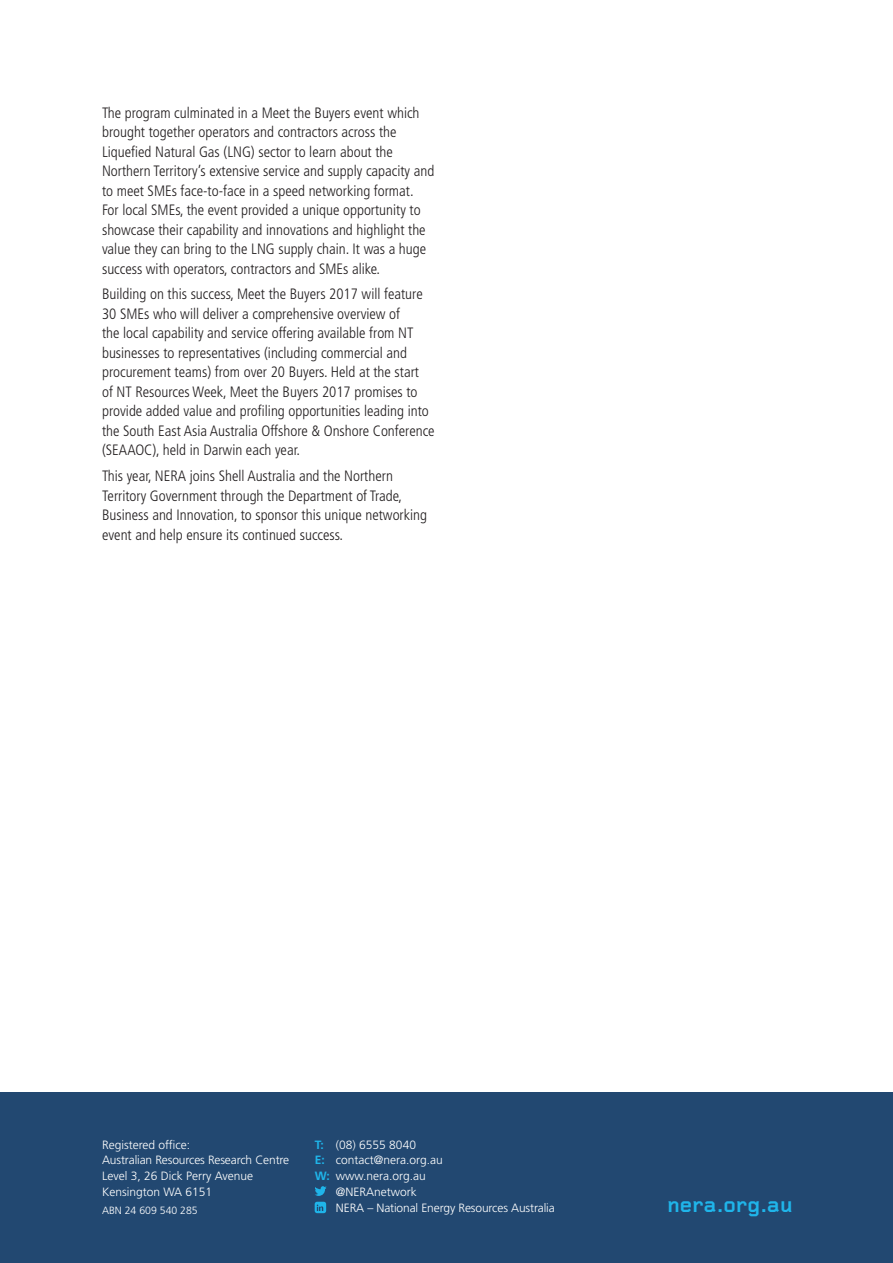
<style>
.page{position:relative;width:893px;height:1263px;background:#fff}
.page>*{position:absolute;margin:0;border:0;box-sizing:border-box;transform-origin:0 0}
.Heading_3{font:700 22.5px "Foundry Gridnik";letter-spacing:-.01em;color:#1fb5ea}
.Copy{font:300 condensed 15px/19.5px "Frutiger LT Std";color:#231f20}
.X_Copy{font:300 12px/15.8px "Frutiger LT Std";color:#fff}
.X_Copy-2{font:300 10.5px "Frutiger LT Std";color:#fff}
.s1{font-weight:700;color:#1fb5ea}
</style>
<div class="page">
<div style="left:0;top:1093px;width:893px;height:170px;background:#224871"></div>
<svg style="left:315px;top:1186px;width:12px;height:10px"></svg>
<svg style="left:315px;top:1202px;width:11px;height:11px"></svg>
<p class="Copy" style="left:102px;top:103px;width:334px">The program culminated in a Meet the Buyers event which brought together operators and contractors across the Liquefied Natural Gas (LNG) sector to learn about the Northern Territory’s extensive service and supply capacity and to meet SMEs face-to-face in a speed networking format.<br>For local SMEs, the event provided a unique opportunity to showcase their capability and innovations and highlight the value they can bring to the LNG supply chain. It was a huge success with operators, contractors and SMEs alike.</p>
<p class="Copy" style="left:102px;top:285px;width:334px">Building on this success, Meet the Buyers 2017 will feature 30 SMEs who will deliver a comprehensive overview of<br>the local capability and service offering available from NT businesses to representatives (including commercial and procurement teams) from over 20 Buyers. Held at the start<br>of NT Resources Week, Meet the Buyers 2017 promises to provide added value and profiling opportunities leading into the South East Asia Australia Offshore &amp; Onshore Conference (SEAAOC), held in Darwin each year.</p>
<p class="Copy" style="left:102px;top:467px;width:327px">This year, NERA joins Shell Australia and the Northern Territory Government through the Department of Trade, Business and Innovation, to sponsor this unique networking event and help ensure its continued success.</p>
<p class="X_Copy" style="left:102px;top:1137px;width:90px">Registered office:</p>
<p class="X_Copy" style="left:102px;top:1152px;width:189px">Australian Resources Research Centre<br>Level 3, 26 Dick Perry Avenue<br>Kensington WA 6151</p>
<p class="X_Copy-2" style="left:102px;top:1204px;width:97px">ABN 24 609 540 285</p>
<p class="X_Copy" style="left:315px;top:1137px;width:103px"><span class="s1">T:</span> (08) 6555 8040</p>
<p class="X_Copy" style="left:315px;top:1152px;width:130px"><span class="s1">E:</span> contact@nera.org.au</p>
<p class="X_Copy" style="left:315px;top:1168px;width:113px"><span class="s1">W:</span> www.nera.org.au</p>
<p class="X_Copy" style="left:336px;top:1184px;width:82px">@NERAnetwork</p>
<p class="X_Copy" style="left:336px;top:1200px;width:220px">NERA – National Energy Resources Australia</p>
<p class="Heading_3" style="left:667px;top:1192px;width:127px">nera.org.au</p>
</div>
